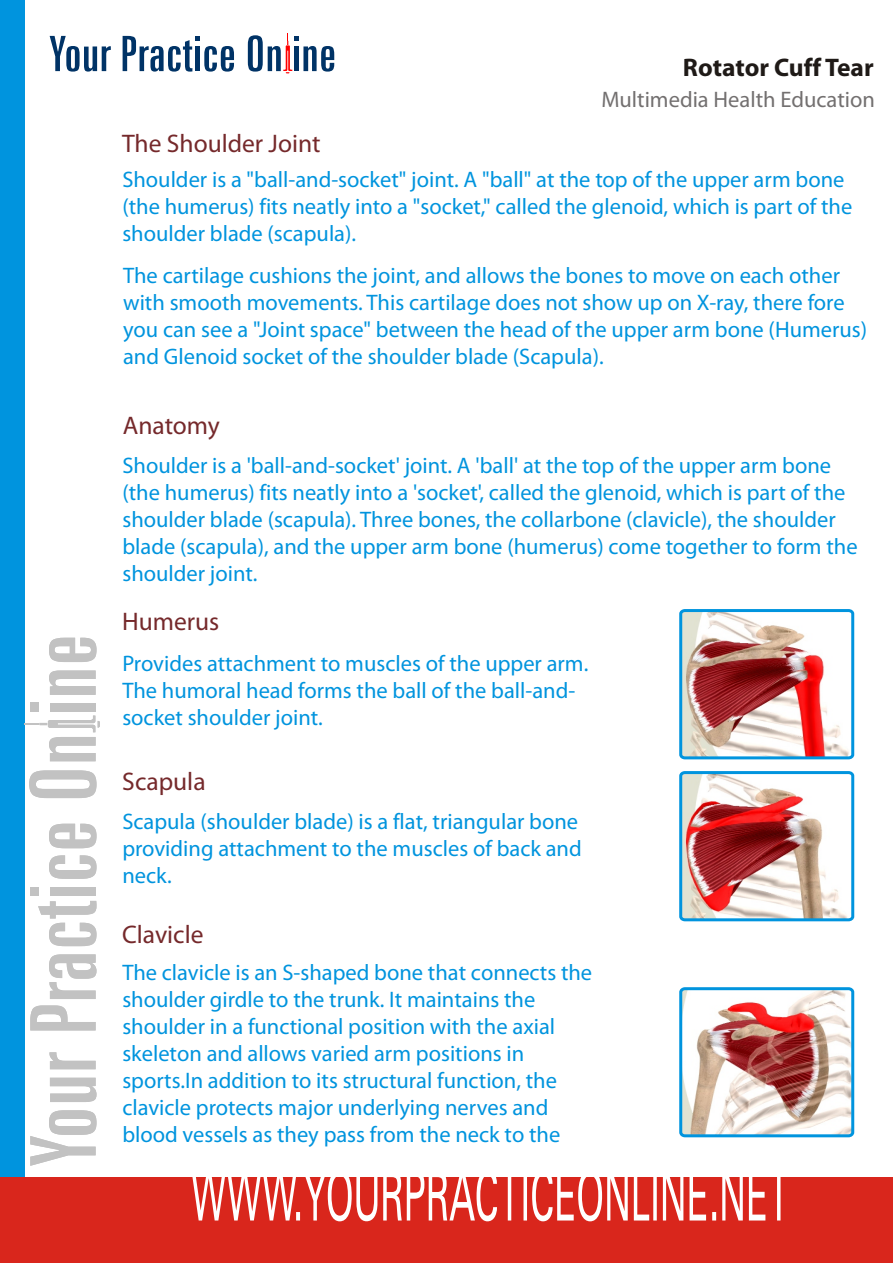
<style>
.page{position:relative;width:894px;height:1263px;background:#fff}
.page>*{position:absolute;margin:0;border:0;box-sizing:border-box;transform-origin:0 0}
.t1{font:25.5px "Myriad Pro";color:#75292b}
.t2{font:700 25.5px "Myriad Pro";color:#1f1a17}
.t3{font:22.5px/27px "Myriad Pro";color:#0094de}
.t4{font:22.5px "Myriad Pro";color:#737070}
</style>
<div class="page">
<div style="left:0;top:0;width:25px;height:1189px;background:#0094de"></div>
<div style="left:0;top:1177px;width:892px;height:86px;background:#d9261c"></div>
<svg style="left:192px;top:1177px;width:589px;height:44px"></svg>
<svg style="left:248px;top:33px;width:86px;height:40px"></svg>
<div style="left:294px;top:47px;width:5px;height:24px;background:#036"></div>
<svg style="left:123px;top:36px;width:111px;height:36px"></svg>
<svg style="left:50px;top:36px;width:61px;height:36px"></svg>
<svg style="left:49px;top:638px;width:48px;height:24px"></svg>
<div style="left:30px;top:703px;width:8px;height:9px;background:#c2c2c2"></div>
<svg style="left:29px;top:770px;width:68px;height:28px"></svg>
<svg style="left:25px;top:716px;width:75px;height:45px"></svg>
<svg style="left:49px;top:671px;width:47px;height:24px"></svg>
<div style="left:50px;top:703px;width:46px;height:9px;background:#c2c2c2"></div>
<div style="left:30px;top:887px;width:8px;height:9px;background:#c2c2c2"></div>
<svg style="left:49px;top:855px;width:48px;height:24px"></svg>
<div style="left:50px;top:887px;width:46px;height:9px;background:#c2c2c2"></div>
<svg style="left:49px;top:824px;width:48px;height:24px"></svg>
<svg style="left:30px;top:1005px;width:66px;height:25px"></svg>
<svg style="left:38px;top:901px;width:59px;height:45px"></svg>
<svg style="left:49px;top:954px;width:48px;height:45px"></svg>
<svg style="left:30px;top:1110px;width:67px;height:56px"></svg>
<svg style="left:49px;top:1052px;width:47px;height:17px"></svg>
<svg style="left:50px;top:1078px;width:47px;height:24px"></svg>
<img style="left:679px;top:771px;width:176px;height:151px">
<img style="left:681px;top:989px;width:171px;height:146px">
<div style="left:679px;top:987px;width:175px;height:150px;border:3px solid #0094de;border-radius:4px"></div>
<svg style="left:679px;top:609px;width:176px;height:151px"></svg>
<p class="t2" style="left:683px;top:57px;width:192px">Rotator Cuff Tear</p>
<p class="t4" style="left:601px;top:91px;width:275px">Multimedia Health Education</p>
<p class="t1" style="left:122px;top:134px;width:200px">The Shoulder Joint</p>
<p class="t3" style="left:122px;top:168px;width:731px">Shoulder is a "ball-and-socket" joint. A "ball" at the top of the upper arm bone (the humerus) fits neatly into a "socket," called the glenoid, which is part of the shoulder blade (scapula).</p>
<p class="t3" style="left:123px;top:264px;width:746px">The cartilage cushions the joint, and allows the bones to move on each other with smooth movements. This cartilage does not show up on X-ray, there fore you can see a "Joint space" between the head of the upper arm bone (Humerus) and Glenoid socket of the shoulder blade (Scapula).</p>
<p class="t1" style="left:123px;top:415px;width:99px">Anatomy</p>
<p class="t3" style="left:122px;top:454px;width:737px">Shoulder is a 'ball-and-socket' joint. A 'ball' at the top of the upper arm bone (the humerus) fits neatly into a 'socket', called the glenoid, which is part of the shoulder blade (scapula). Three bones, the collarbone (clavicle), the shoulder blade (scapula), and the upper arm bone (humerus) come together to form the shoulder joint.</p>
<p class="t1" style="left:122px;top:612px;width:99px">Humerus</p>
<p class="t3" style="left:122px;top:652px;width:468px">Provides attachment to muscles of the upper arm.<br>The humoral head forms the ball of the ball-and&shy;socket shoulder joint.</p>
<p class="t1" style="left:122px;top:771px;width:85px">Scapula</p>
<p class="t3" style="left:122px;top:810px;width:461px">Scapula (shoulder blade) is a flat, triangular bone providing attachment to the muscles of back and neck.</p>
<p class="t1" style="left:122px;top:925px;width:83px">Clavicle</p>
<p class="t3" style="left:122px;top:960px;width:471px">The clavicle is an S-shaped bone that connects the shoulder girdle to the trunk. It maintains the shoulder in a functional position with the axial skeleton and allows varied arm positions in sports.In addition to its structural function, the clavicle protects major underlying nerves and blood vessels as they pass from the neck to the</p>
</div>
